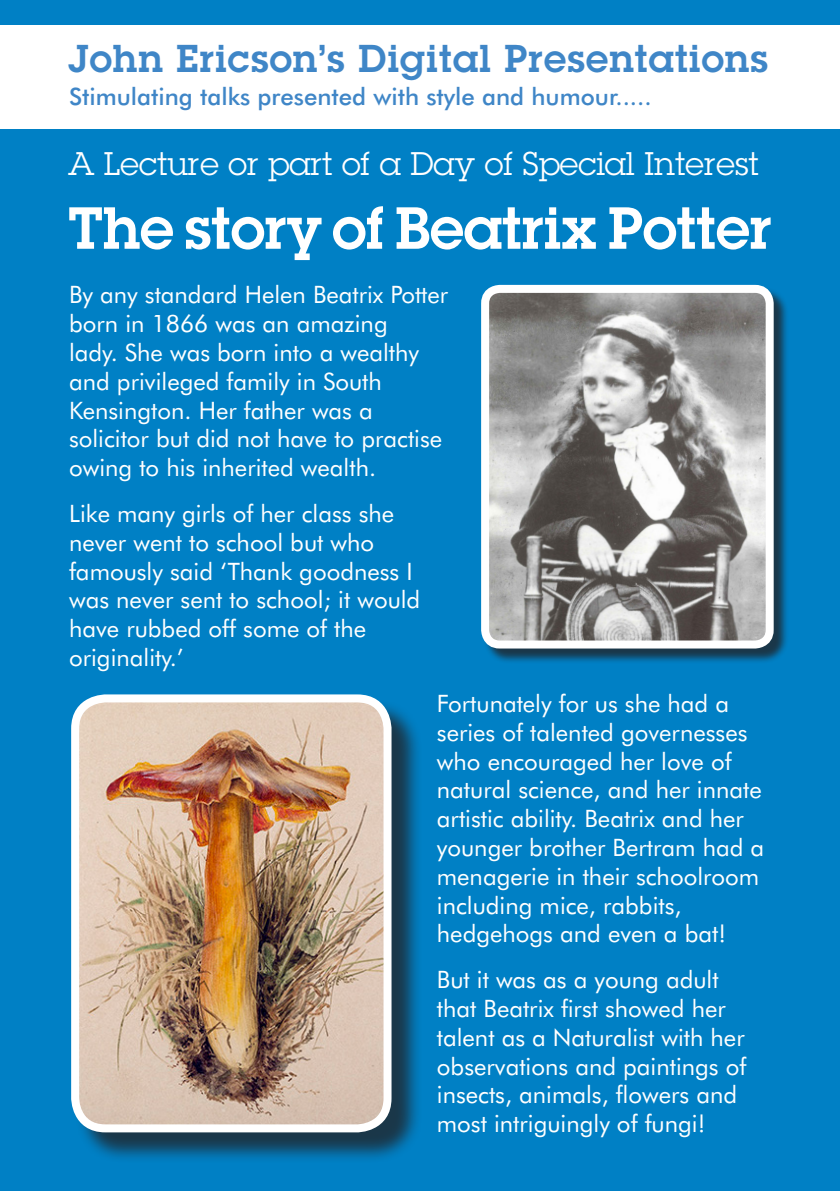
<style>
.page{position:relative;width:840px;height:1191px;background:#fff}
.page>*{position:absolute;margin:0;border:0;box-sizing:border-box;transform-origin:0 0}
.t1{font:600 58px "Lubalin Graph";color:#fff}
.t2{font:600 38px "Lubalin Graph";letter-spacing:.03em;color:#3f86c7}
.t3{font:32px "Lubalin Graph";color:#fff}
.t4{font:24px/28.8px "Futura BT";color:#fff}
.t5{font:500 24px "Futura BT";color:#3f86c7}
</style>
<div class="page">
<div style="left:0;top:0;width:839px;height:1191px;background:#0080c5"></div>
<div style="left:0;top:25px;width:839px;height:104px;background:#fff"></div>
<div style="left:482px;top:287px;width:306px;height:377px;background:#231f20;opacity:.75"></div>
<img style="left:490px;top:294px;width:274px;height:345px">
<div style="left:481px;top:285px;width:292px;height:363px;border:8px solid #fff;border-radius:15px"></div>
<div style="left:75px;top:698px;width:347px;height:465px;background:#231f20;opacity:.75"></div>
<img style="left:75px;top:698px;width:312px;height:430px">
<div style="left:71px;top:694px;width:320px;height:438px;border:8px solid #fff;border-radius:30px"></div>
<p class="t2" style="left:68px;top:34px;width:701px">John Ericson’s Digital Presentations</p>
<p class="t5" style="left:69px;top:82px;width:583px">Stimulating talks presented with style and humour.....</p>
<p class="t3" style="left:68px;top:143px;width:691px">A Lecture or part of a Day of Special Interest</p>
<p class="t1" style="left:68px;top:190px;width:704px">The story of Beatrix Potter</p>
<p class="t4" style="left:69px;top:280px;width:380px">By any standard Helen Beatrix Potter born in 1866 was an amazing<br>lady. She was born into a wealthy and privileged family in South<br>Kensington. Her father was a solicitor but did not have to practise owing to his inherited wealth.</p>
<p class="t4" style="left:69px;top:499px;width:352px">Like many girls of her class she never went to school but who famously said ‘Thank goodness I was never sent to school; it would have rubbed off some of the originality.’</p>
<p class="t4" style="left:436px;top:689px;width:328px">Fortunately for us she had a series of talented governesses who encouraged her love of natural science, and her innate artistic ability. Beatrix and her younger brother Bertram had a menagerie in their schoolroom including mice, rabbits, hedgehogs and even a bat!</p>
<p class="t4" style="left:436px;top:965px;width:311px">But it was as a young adult that Beatrix first showed her talent as a Naturalist with her observations and paintings of insects, animals, flowers and most intriguingly of fungi!</p>
</div>
